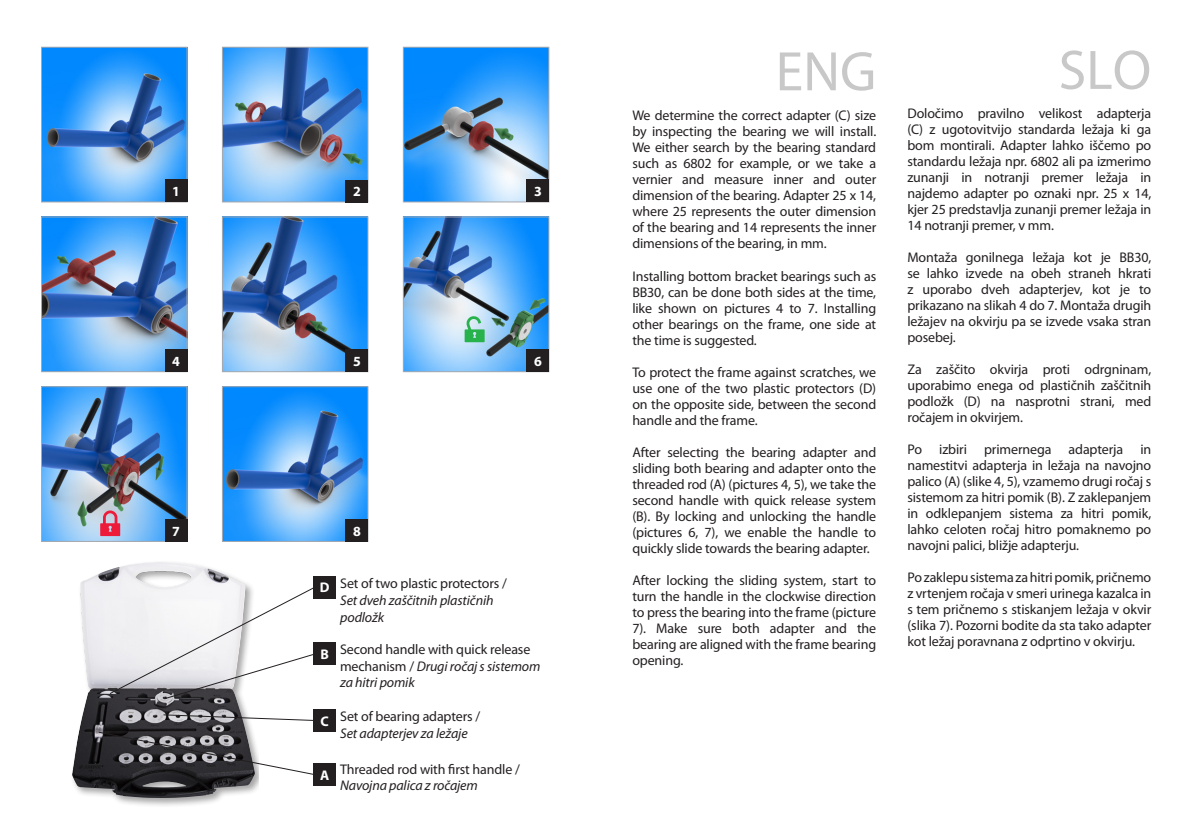
<style>
.page{position:relative;width:1191px;height:840px;background:#fff}
.page>*{position:absolute;margin:0;border:0;box-sizing:border-box;transform-origin:0 0}
.številka_stranska{font:56px "Myriad Pro";color:#c8c8c8}
.t1{font:14px/16px "Myriad Pro";letter-spacing:-.01em;color:#231f20;text-align:justify}
.t2{font:italic 14px/16.8px "Myriad Pro";letter-spacing:-.01em;color:#231f20}
.Podatki_bold{font:700 14px "Myriad Pro";color:#fff}
.s1{font-style:italic}
</style>
<div class="page">
<img style="left:43px;top:49px;width:142px;height:151px">
<div style="left:41px;top:47px;width:146px;height:155px;border:1px solid #a8a9ad"></div>
<div style="left:165px;top:179px;width:22px;height:23px;background:#231f20"></div>
<img style="left:43px;top:218px;width:142px;height:152px">
<div style="left:41px;top:216px;width:146px;height:156px;border:1px solid #a8a9ad"></div>
<div style="left:165px;top:349px;width:22px;height:23px;background:#231f20"></div>
<img style="left:43px;top:388px;width:142px;height:151px">
<div style="left:41px;top:386px;width:146px;height:155px;border:1px solid #a8a9ad"></div>
<div style="left:165px;top:519px;width:22px;height:22px;background:#231f20"></div>
<div style="left:313px;top:762px;width:23px;height:23px;background:#231f20"></div>
<img style="left:224px;top:49px;width:142px;height:151px">
<div style="left:222px;top:47px;width:146px;height:155px;border:1px solid #a8a9ad"></div>
<div style="left:345px;top:179px;width:23px;height:23px;background:#231f20"></div>
<img style="left:224px;top:218px;width:142px;height:152px">
<div style="left:222px;top:216px;width:146px;height:156px;border:1px solid #a8a9ad"></div>
<div style="left:345px;top:349px;width:23px;height:23px;background:#231f20"></div>
<img style="left:224px;top:388px;width:142px;height:151px">
<div style="left:222px;top:386px;width:146px;height:155px;border:1px solid #a8a9ad"></div>
<div style="left:345px;top:519px;width:23px;height:22px;background:#231f20"></div>
<img style="left:405px;top:49px;width:142px;height:151px">
<div style="left:403px;top:47px;width:146px;height:155px;border:1px solid #a8a9ad"></div>
<div style="left:526px;top:179px;width:23px;height:23px;background:#231f20"></div>
<img style="left:405px;top:218px;width:142px;height:152px">
<div style="left:403px;top:216px;width:146px;height:156px;border:1px solid #a8a9ad"></div>
<div style="left:526px;top:349px;width:23px;height:23px;background:#231f20"></div>
<div style="left:70px;top:560px;width:189px;height:247px;background:#231f20;opacity:.4"></div>
<img style="left:72px;top:562px;width:183px;height:235px">
<svg style="left:97px;top:730px;width:221px;height:45px"></svg>
<svg style="left:162px;top:713px;width:151px;height:8px"></svg>
<svg style="left:109px;top:585px;width:207px;height:114px"></svg>
<div style="left:313px;top:642px;width:23px;height:22px;background:#231f20"></div>
<div style="left:313px;top:575px;width:23px;height:23px;background:#231f20"></div>
<div style="left:313px;top:709px;width:23px;height:22px;background:#231f20"></div>
<svg style="left:464px;top:315px;width:20px;height:27px"></svg>
<svg style="left:100px;top:510px;width:20px;height:25px"></svg>
<p class="Podatki_bold" style="left:172px;top:182px;width:9px">1</p>
<p class="Podatki_bold" style="left:172px;top:352px;width:9px">4</p>
<p class="Podatki_bold" style="left:172px;top:521px;width:9px">7</p>
<p class="Podatki_bold" style="left:353px;top:182px;width:9px">2</p>
<p class="Podatki_bold" style="left:353px;top:352px;width:9px">5</p>
<p class="Podatki_bold" style="left:534px;top:182px;width:9px">3</p>
<p class="Podatki_bold" style="left:534px;top:352px;width:9px">6</p>
<p class="Podatki_bold" style="left:353px;top:521px;width:9px">8</p>
<p class="Podatki_bold" style="left:320px;top:578px;width:11px">D</p>
<p class="Podatki_bold" style="left:320px;top:645px;width:10px">B</p>
<p class="t1" style="left:340px;top:575px;width:168px">Set of two plastic protectors /</p>
<p class="t2" style="left:340px;top:591px;width:155px">Set dveh zaščitnih plastičnih podložk</p>
<p class="t1" style="left:340px;top:640px;width:202px;line-height:16.8px;text-align:left">Second handle with quick release mechanism / <span class="s1">Drugi ročaj s sistemom za hitri pomik</span></p>
<p class="številka_stranska" style="left:775px;top:37px;width:102px">ENG</p>
<p class="t1" style="left:632px;top:107px;width:245px">We determine the correct adapter (C) size by inspecting the bearing we will install.<br>We either search by the bearing standard such as 6802 for example, or we take a vernier and measure inner and outer dimension of the bearing. Adapter 25 x 14, where 25 represents the outer dimension of the bearing and 14 represents the inner dimensions of the bearing, in mm.</p>
<p class="t1" style="left:632px;top:267px;width:245px">Installing bottom bracket bearings such as BB30, can be done both sides at the time, like shown on pictures 4 to 7. Installing other bearings on the frame, one side at the time is suggested.</p>
<p class="t1" style="left:632px;top:363px;width:245px">To protect the frame against scratches, we use one of the two plastic protectors (D) on the opposite side, between the second handle and the frame.</p>
<p class="t1" style="left:632px;top:443px;width:245px">After selecting the bearing adapter and sliding both bearing and adapter onto the threaded rod (A) (pictures 4, 5), we take the second handle with quick release system (B). By locking and unlocking the handle (pictures 6, 7), we enable the handle to quickly slide towards the bearing adapter.</p>
<p class="t1" style="left:632px;top:571px;width:245px">After locking the sliding system, start to turn the handle in the clockwise direction to press the bearing into the frame (picture 7). Make sure both adapter and the bearing are aligned with the frame bearing opening.</p>
<p class="številka_stranska" style="left:1058px;top:35px;width:94px">SLO</p>
<p class="t1" style="left:907px;top:105px;width:245px">Določimo pravilno velikost adapterja (C) z ugotovitvijo standarda ležaja ki ga bom montirali. Adapter lahko iščemo po standardu ležaja npr. 6802 ali pa izmerimo zunanji in notranji premer ležaja in najdemo adapter po oznaki npr. 25 x 14, kjer 25 predstavlja zunanji premer ležaja in 14 notranji premer, v mm.</p>
<p class="t1" style="left:907px;top:249px;width:245px">Montaža gonilnega ležaja kot je BB30, se lahko izvede na obeh straneh hkrati z uporabo dveh adapterjev, kot je to prikazano na slikah 4 do 7. Montaža drugih ležajev na okvirju pa se izvede vsaka stran posebej.</p>
<p class="t1" style="left:907px;top:361px;width:245px">Za zaščito okvirja proti odrgninam, uporabimo enega od plastičnih zaščitnih podložk (D) na nasprotni strani, med ročajem in okvirjem.</p>
<p class="t1" style="left:907px;top:441px;width:245px">Po izbiri primernega adapterja in namestitvi adapterja in ležaja na navojno palico (A) (slike 4, 5), vzamemo drugi ročaj s sistemom za hitri pomik (B). Z zaklepanjem in odklepanjem sistema za hitri pomik, lahko celoten ročaj hitro pomaknemo po navojni palici, bližje adapterju.</p>
<p class="t1" style="left:907px;top:569px;width:245px">Po zaklepu sistema za hitri pomik, pričnemo z vrtenjem ročaja v smeri urinega kazalca in s tem pričnemo s stiskanjem ležaja v okvir (slika 7). Pozorni bodite da sta tako adapter kot ležaj poravnana z odprtino v okvirju.</p>
<p class="Podatki_bold" style="left:320px;top:711px;width:10px">C</p>
<p class="t1" style="left:340px;top:707px;width:141px">Set of bearing adapters /</p>
<p class="t2" style="left:340px;top:724px;width:129px">Set adapterjev za ležaje</p>
<p class="Podatki_bold" style="left:320px;top:765px;width:11px">A</p>
<p class="t1" style="left:340px;top:759px;width:181px;line-height:16.8px">Threaded rod with first handle /<br><span class="s1">Navojna palica z ročajem</span></p>
</div>
